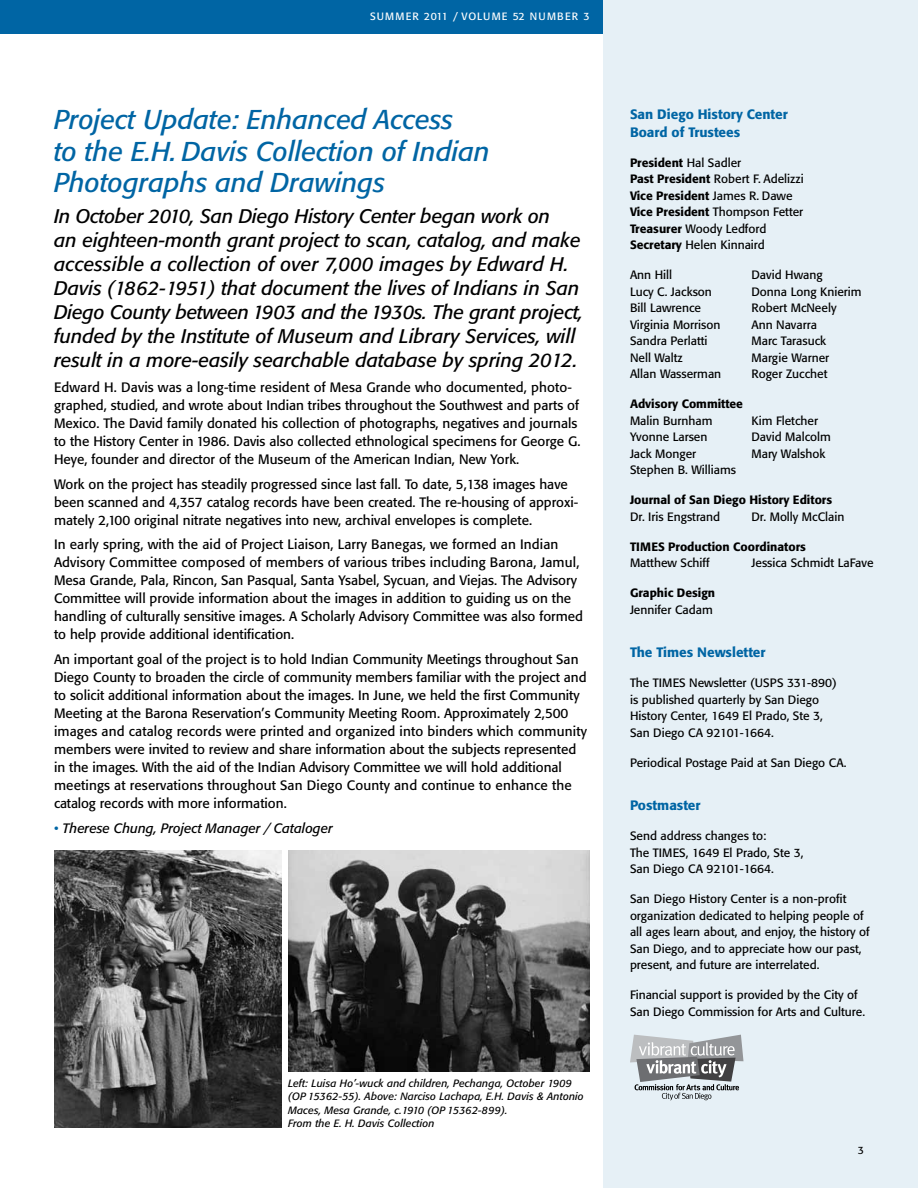
<style>
.page{position:relative;width:918px;height:1188px;background:#fff}
.page>*{position:absolute;margin:0;border:0;box-sizing:border-box;transform-origin:0 0}
.t1{font:italic 27px/31.5px "Formata";color:#0065a4}
.t2{font:italic 19.5px/24px "Formata";color:#000}
.t3{font:13.5px/18px "Formata";color:#000}
.t4{font:500 13.5px/18px "Formata";color:#0065a4}
.t5{font:italic 13.5px "Formata";color:#000}
.t6{font:12px/16.5px "Formata";color:#000}
.t7{font:500 12px "Formata";color:#000}
.t8{font:italic 10.5px/13.5px "Formata";letter-spacing:.01em;color:#000}
.t9{font:10.5px "Formata";letter-spacing:.1em;color:#fff}
.t10{font:10.5px "Formata";color:#000}
.s1{color:#0065a4}
.s2{font-weight:500}
</style>
<div class="page">
<img style="left:54px;top:850px;width:227px;height:277px">
<img style="left:288px;top:850px;width:302px;height:222px">
<div style="left:603px;top:0;width:315px;height:1188px;background:#e6f0f6"></div>
<svg style="left:630px;top:1035px;width:113px;height:65px"></svg>
<div style="left:0;top:0;width:603px;height:34px;background:#0065a4"></div>
<p class="t9" style="left:370px;top:10px;width:221px">SUMMER 2011 / VOLUME 52 NUMBER 3</p>
<h1 class="t1" style="left:54px;top:104px;width:437px">Project Update: Enhanced Access<br>to the E.H. Davis Collection of Indian<br>Photographs and Drawings</h1>
<p class="t2" style="left:54px;top:204px;width:531px">In October 2010, San Diego History Center began work on<br>an eighteen-month grant project to scan, catalog, and make accessible a collection of over 7,000 images by Edward H.<br>Davis (1862-1951) that document the lives of Indians in San Diego County between 1903 and the 1930s. The grant project, funded by the Institute of Museum and Library Services, will result in a more-easily searchable database by spring 2012.</p>
<p class="t3" style="left:54px;top:378px;width:528px">Edward H. Davis was a long-time resident of Mesa Grande who documented, photo&shy;graphed, studied, and wrote about Indian tribes throughout the Southwest and parts of Mexico. The David family donated his collection of photographs, negatives and journals to the History Center in 1986. Davis also collected ethnological specimens for George G.<br>Heye, founder and director of the Museum of the American Indian, New York.</p>
<p class="t3" style="left:54px;top:475px;width:526px">Work on the project has steadily progressed since last fall. To date, 5,138 images have been scanned and 4,357 catalog records have been created. The re-housing of approxi&shy;mately 2,100 original nitrate negatives into new, archival envelopes is complete.</p>
<p class="t3" style="left:54px;top:536px;width:531px">In early spring, with the aid of Project Liaison, Larry Banegas, we formed an Indian Advisory Committee composed of members of various tribes including Barona, Jamul, Mesa Grande, Pala, Rincon, San Pasqual, Santa Ysabel, Sycuan, and Viejas. The Advisory Committee will provide information about the images in addition to guiding us on the handling of culturally sensitive images. A Scholarly Advisory Committee was also formed to help provide additional identification.</p>
<p class="t3" style="left:54px;top:650px;width:534px">An important goal of the project is to hold Indian Community Meetings throughout San Diego County to broaden the circle of community members familiar with the project and to solicit additional information about the images. In June, we held the first Community Meeting at the Barona Reservation’s Community Meeting Room. Approximately 2,500 images and catalog records were printed and organized into binders which community members were invited to review and share information about the subjects represented in the images. With the aid of the Indian Advisory Committee we will hold additional meetings at reservations throughout San Diego County and continue to enhance the catalog records with more information.</p>
<p class="t5" style="left:54px;top:820px;width:280px"><span class="s1">•</span> Therese Chung, Project Manager / Cataloger</p>
<p class="t8" style="left:288px;top:1077px;width:297px">Left: Luisa Ho’-wuck and children, Pechanga, October 1909 (OP 15362-55). Above: Narciso Lachapa, E.H. Davis &amp; Antonio Maces, Mesa Grande, c.1910 (OP 15362-899).<br>From the E. H. Davis Collection</p>
<p class="t4" style="left:630px;top:105px;width:159px">San Diego History Center<br>Board of Trustees</p>
<p class="t6" style="left:630px;top:154px;width:175px"><span class="s2">President</span> Hal Sadler<br><span class="s2">Past President</span> Robert F. Adelizzi<br><span class="s2">Vice President</span> James R. Dawe<br><span class="s2">Vice President</span> Thompson Fetter<br><span class="s2">Treasurer</span> Woody Ledford<br><span class="s2">Secretary</span> Helen Kinnaird</p>
<p class="t6" style="left:630px;top:267px;width:44px">Ann Hill</p>
<p class="t6" style="left:752px;top:267px;width:73px">David Hwang</p>
<p class="t6" style="left:630px;top:283px;width:83px">Lucy C. Jackson</p>
<p class="t6" style="left:752px;top:283px;width:112px">Donna Long Knierim</p>
<p class="t6" style="left:630px;top:300px;width:73px">Bill Lawrence</p>
<p class="t6" style="left:752px;top:300px;width:86px">Robert McNeely</p>
<p class="t6" style="left:630px;top:316px;width:92px">Virginia Morrison</p>
<p class="t6" style="left:752px;top:316px;width:67px">Ann Navarra</p>
<p class="t6" style="left:630px;top:333px;width:79px">Sandra Perlatti</p>
<p class="t6" style="left:752px;top:333px;width:76px">Marc Tarasuck</p>
<p class="t6" style="left:630px;top:349px;width:54px">Nell Waltz</p>
<p class="t6" style="left:752px;top:349px;width:79px">Margie Warner</p>
<p class="t6" style="left:630px;top:366px;width:93px">Allan Wasserman</p>
<p class="t6" style="left:752px;top:366px;width:77px">Roger Zucchet</p>
<p class="t7" style="left:630px;top:397px;width:115px">Advisory Committee</p>
<p class="t6" style="left:630px;top:412px;width:84px">Malin Burnham</p>
<p class="t6" style="left:752px;top:412px;width:68px">Kim Fletcher</p>
<p class="t6" style="left:630px;top:429px;width:79px">Yvonne Larsen</p>
<p class="t6" style="left:752px;top:429px;width:81px">David Malcolm</p>
<p class="t6" style="left:630px;top:445px;width:68px">Jack Monger</p>
<p class="t6" style="left:752px;top:445px;width:75px">Mary Walshok</p>
<p class="t6" style="left:630px;top:462px;width:108px">Stephen B. Williams</p>
<p class="t7" style="left:630px;top:493px;width:204px">Journal of San Diego History Editors</p>
<p class="t6" style="left:630px;top:508px;width:92px">Dr. Iris Engstrand</p>
<p class="t6" style="left:752px;top:508px;width:94px">Dr. Molly McClain</p>
<p class="t7" style="left:630px;top:539px;width:177px">TIMES Production Coordinators</p>
<p class="t6" style="left:630px;top:555px;width:81px">Matthew Schiff</p>
<p class="t6" style="left:752px;top:555px;width:124px">Jessica Schmidt LaFave</p>
<p class="t7" style="left:630px;top:586px;width:87px">Graphic Design</p>
<p class="t6" style="left:630px;top:601px;width:84px">Jennifer Cadam</p>
<p class="t4" style="left:630px;top:643px;width:137px">The Times Newsletter</p>
<p class="t6" style="left:630px;top:675px;width:208px">The TIMES Newsletter (USPS 331-890) is published quarterly by San Diego History Center, 1649 El Prado, Ste 3, San Diego CA 92101-1664.</p>
<p class="t6" style="left:630px;top:754px;width:218px">Periodical Postage Paid at San Diego CA.</p>
<p class="t4" style="left:630px;top:796px;width:72px">Postmaster</p>
<p class="t6" style="left:630px;top:828px;width:175px">Send address changes to:<br>The TIMES, 1649 El Prado, Ste 3,<br>San Diego CA 92101-1664.</p>
<p class="t6" style="left:630px;top:891px;width:241px">San Diego History Center is a non-profit organization dedicated to helping people of all ages learn about, and enjoy, the history of San Diego, and to appreciate how our past, present, and future are interrelated.</p>
<p class="t6" style="left:630px;top:987px;width:237px">Financial support is provided by the City of<br>San Diego Commission for Arts and Culture.</p>
<p class="t10" style="left:858px;top:1144px;width:8px">3</p>
</div>
